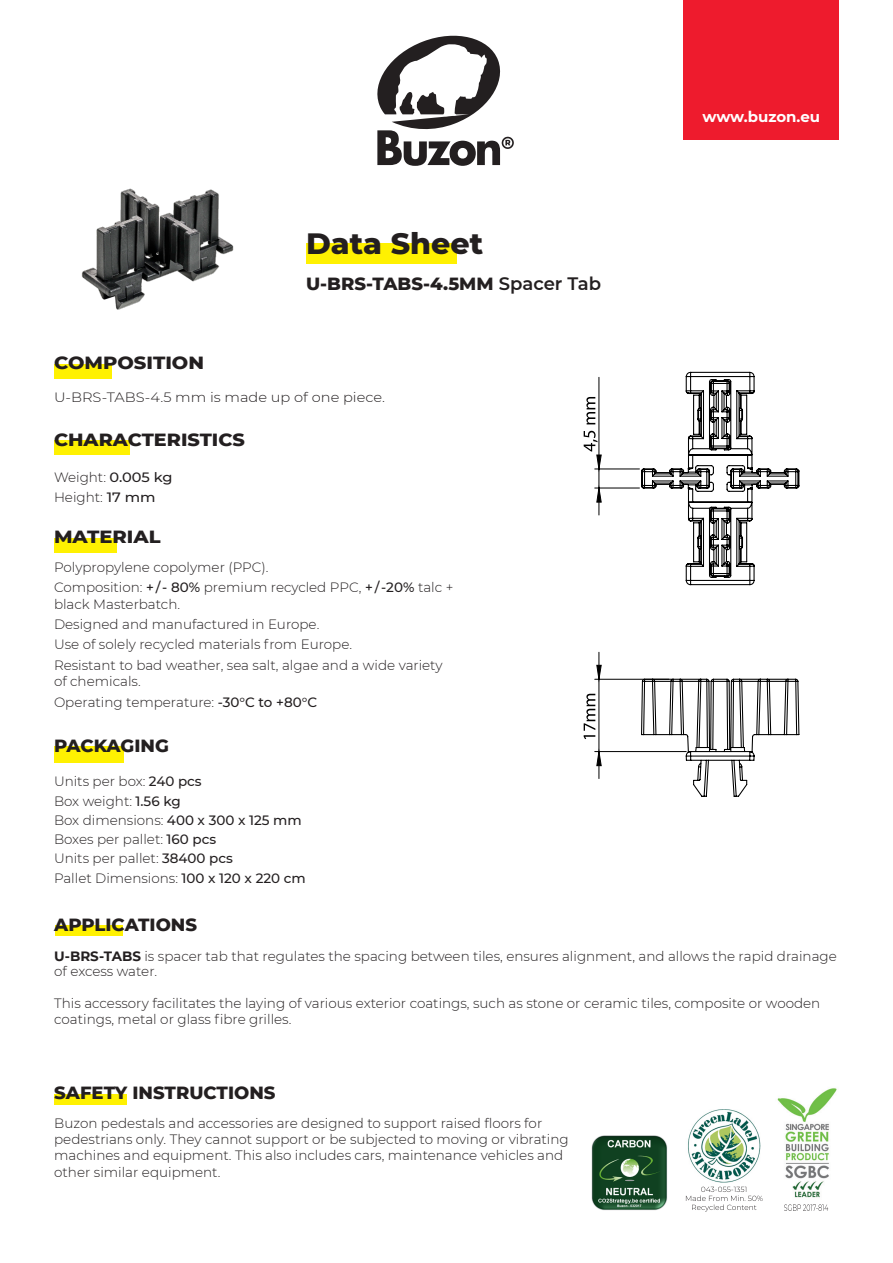
<style>
.page{position:relative;width:893px;height:1263px;background:#fff}
.page>*{position:absolute;margin:0;border:0;box-sizing:border-box;transform-origin:0 0}
.t1{font:800 30px "Montserrat";color:#231f20}
.SPA_2{font:800 18px "Montserrat";color:#231f20}
.SPA_2-2{font:800 18px "Montserrat";color:#231f20;scale:1.08 1}
.SPA_2-3{font:800 18px "Montserrat";color:#231f20;scale:1.06 1}
.t2{font:700 15px "Montserrat";color:#fff}
.t3{font:300 13.5px/16.2px "Montserrat";color:#231f20}
.t4{font:300 13.5px "Montserrat";color:#231f20;scale:1.08 1}
.s1{font-weight:600}
.s2{font-weight:500}
.s3{font-weight:700}
</style>
<div class="page">
<img style="left:81px;top:188px;width:153px;height:122px">
<svg style="left:377px;top:35px;width:137px;height:131px"></svg>
<div style="left:684px;top:0;width:155px;height:140px;background:#ee1b2d"></div>
<div style="left:54px;top:746px;width:69px;height:17px;background:#fff101"></div>
<div style="left:54px;top:365px;width:58px;height:14px;background:#fff101"></div>
<div style="left:54px;top:538px;width:62px;height:14px;background:#fff101"></div>
<div style="left:54px;top:441px;width:75px;height:14px;background:#fff101"></div>
<div style="left:306px;top:243px;width:150px;height:21px;background:#fff101"></div>
<div style="left:55px;top:925px;width:68px;height:11px;background:#fff101"></div>
<div style="left:54px;top:1095px;width:73px;height:10px;background:#fff101"></div>
<img style="left:591px;top:1135px;width:76px;height:76px">
<img style="left:777px;top:1088px;width:60px;height:110px">
<img style="left:688px;top:1109px;width:73px;height:74px">
<svg style="left:784px;top:1204px;width:44px;height:7px"></svg>
<svg style="left:686px;top:1187px;width:77px;height:24px"></svg>
<svg style="left:586px;top:397px;width:9px;height:27px"></svg>
<hr style="left:599px;top:377px;width:1px;height:92px;background:#000">
<hr style="left:595px;top:488px;width:44px;height:1px;background:#000">
<hr style="left:595px;top:469px;width:44px;height:1px;background:#000">
<svg style="left:584px;top:431px;width:18px;height:84px"></svg>
<svg style="left:641px;top:371px;width:159px;height:215px"></svg>
<hr style="left:595px;top:751px;width:91px;height:1px;background:#000">
<hr style="left:595px;top:679px;width:74px;height:1px;background:#000">
<svg style="left:584px;top:652px;width:18px;height:126px"></svg>
<svg style="left:640px;top:678px;width:160px;height:119px"></svg>
<p class="t1" style="left:306px;top:222px;width:179px">Data Sheet</p>
<p class="SPA_2" style="left:306px;top:271px;width:296px">U-BRS-TABS-4.5MM <span class="s1">Spacer Tab</span></p>
<p class="SPA_2-2" style="left:54px;top:350px;width:140px">COMPOSITION</p>
<p class="t4" style="left:54px;top:388px;width:308px">U-BRS-TABS-4.5 mm is made up of one piece.</p>
<p class="SPA_2-3" style="left:54px;top:427px;width:181px">CHARACTERISTICS</p>
<p class="t3" style="left:54px;top:468px;width:120px">Weight: <span class="s2">0.005 kg</span></p>
<p class="t3" style="left:54px;top:489px;width:103px">Height: <span class="s2">17 mm</span></p>
<p class="SPA_2-2" style="left:54px;top:523px;width:100px">MATERIAL</p>
<p class="t3" style="left:54px;top:558px;width:216px">Polypropylene copolymer (PPC).</p>
<p class="t3" style="left:54px;top:579px;width:401px">Composition: <span class="s2">+ / - 80%</span> premium recycled PPC, <span class="s2">+ / -20%</span> talc + black Masterbatch.</p>
<p class="t3" style="left:54px;top:616px;width:267px">Designed and manufactured in Europe.</p>
<p class="t3" style="left:54px;top:636px;width:300px">Use of solely recycled materials from Europe.</p>
<p class="t3" style="left:54px;top:656px;width:390px">Resistant to bad weather, sea salt, algae and a wide variety of chemicals.</p>
<p class="t3" style="left:54px;top:693px;width:265px">Operating temperature: <span class="s2">-30°C to +80°C</span></p>
<p class="SPA_2" style="left:54px;top:732px;width:116px">PACKAGING</p>
<p class="t3" style="left:54px;top:773px;width:149px">Units per box: <span class="s2">240 pcs</span></p>
<p class="t3" style="left:54px;top:792px;width:128px">Box weight: <span class="s2">1.56 kg</span></p>
<p class="t3" style="left:54px;top:811px;width:249px">Box dimensions: <span class="s2">400 x 300 x 125 mm</span></p>
<p class="t3" style="left:54px;top:831px;width:164px">Boxes per pallet: <span class="s2">160 pcs</span></p>
<p class="t3" style="left:54px;top:850px;width:180px">Units per pallet: <span class="s2">38400 pcs</span></p>
<p class="t3" style="left:54px;top:869px;width:253px">Pallet Dimensions: <span class="s2">100 x 120 x 220 cm</span></p>
<p class="t2" style="left:702px;top:105px;width:119px">www.buzon.eu</p>
<p class="SPA_2" style="left:54px;top:912px;width:144px">APPLICATIONS</p>
<p class="t3" style="left:54px;top:949px;width:784px;line-height:15px"><span class="s3">U-BRS-TABS</span> is spacer tab that regulates the spacing between tiles, ensures alignment, and allows the rapid drainage of excess water.</p>
<p class="t3" style="left:54px;top:994px;width:768px">This accessory facilitates the laying of various exterior coatings, such as stone or ceramic tiles, composite or wooden coatings, metal or glass fibre grilles.</p>
<p class="SPA_2" style="left:54px;top:1079px;width:223px">SAFETY INSTRUCTIONS</p>
<p class="t3" style="left:54px;top:1115px;width:516px">Buzon pedestals and accessories are designed to support raised floors for pedestrians only. They cannot support or be subjected to moving or vibrating machines and equipment. This also includes cars, maintenance vehicles and other similar equipment.</p>
</div>
